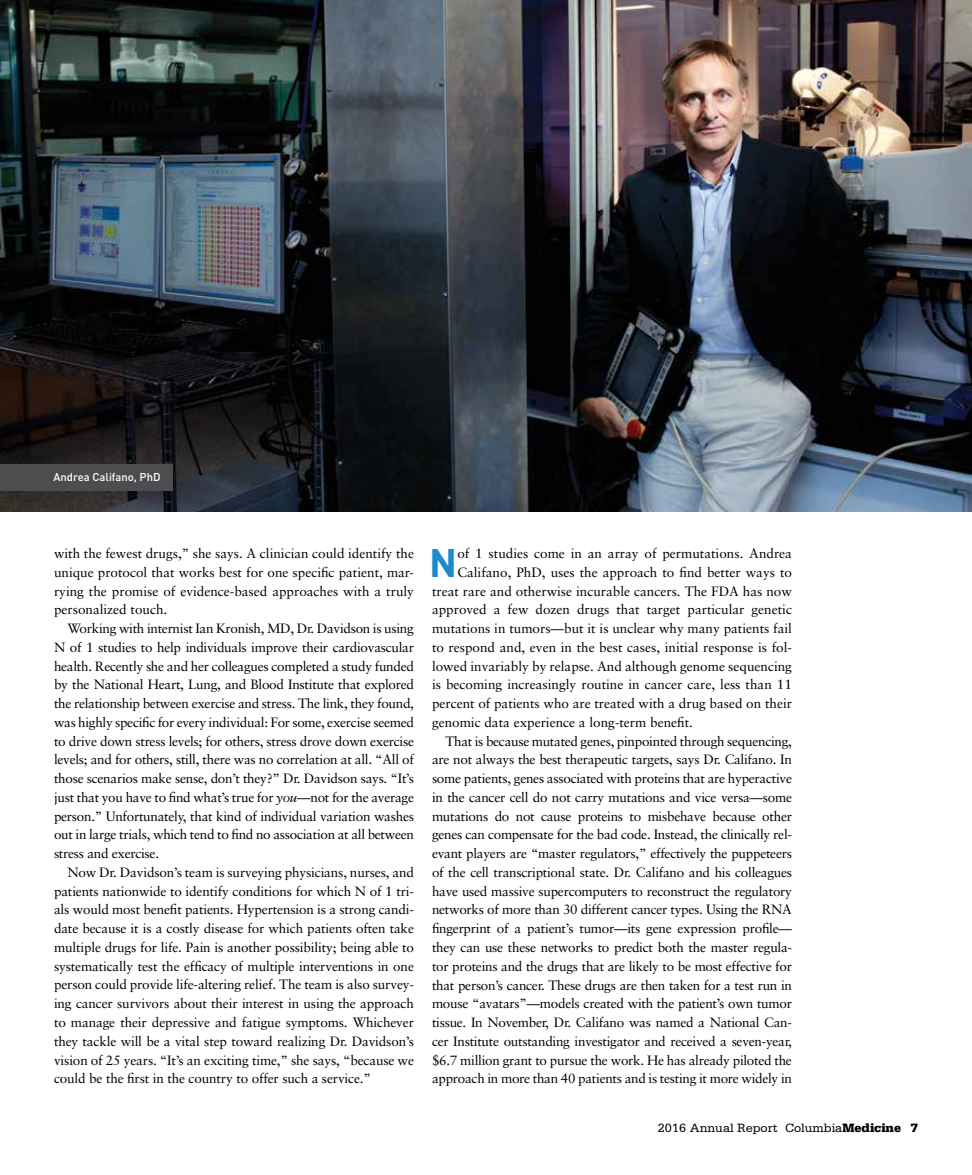
<style>
.page{position:relative;width:972px;height:1175px;background:#fff}
.page>*{position:absolute;margin:0;border:0;box-sizing:border-box;transform-origin:0 0}
.t1{font:700 39.3px "DIN";color:#1c8acb}
.t2{font:13.5px/18.8px "Sabon";letter-spacing:-.02em;color:#000;text-align:justify}
.t3{font:13.5px "Sabon";color:#000}
.t4{font:12.75px "Serifa";color:#000}
.t5{font:500 11.25px "DIN";color:#fff}
.s1{font-style:italic}
.s2{font-weight:900}
</style>
<div class="page">
<img style="left:0;top:0;width:972px;height:511px">
<div style="left:0;top:464px;width:172px;height:26px;background:#4d4d4f"></div>
<p class="t5" style="left:54px;top:470px;width:109px">Andrea Califano, PhD</p>
<p class="t2" style="left:54px;top:544px;width:362px">with the fewest drugs,” she says. A clinician could identify the unique protocol that works best for one specific patient, mar&shy;rying the promise of evidence-based approaches with a truly personalized touch.</p>
<p class="t2" style="left:54px;top:619px;width:362px;text-indent:14px">Working with internist Ian Kronish, MD, Dr. Davidson is using N of 1 studies to help individuals improve their cardiovascular health. Recently she and her colleagues completed a study funded by the National Heart, Lung, and Blood Institute that explored the relationship between exercise and stress. The link, they found, was highly specific for every individual: For some, exercise seemed to drive down stress levels; for others, stress drove down exercise levels; and for others, still, there was no correlation at all. “All of those scenarios make sense, don’t they?” Dr. Davidson says. “It’s just that you have to find what’s true for <span class="s1">you</span>—not for the average person.” Unfortunately, that kind of individual variation washes out in large trials, which tend to find no association at all between stress and exercise.</p>
<p class="t2" style="left:54px;top:862px;width:362px;text-indent:14px">Now Dr. Davidson’s team is surveying physicians, nurses, and patients nationwide to identify conditions for which N of 1 tri&shy;als would most benefit patients. Hypertension is a strong candi&shy;date because it is a costly disease for which patients often take multiple drugs for life. Pain is another possibility; being able to systematically test the efficacy of multiple interventions in one person could provide life-altering relief. The team is also survey&shy;ing cancer survivors about their interest in using the approach to manage their depressive and fatigue symptoms. Whichever they tackle will be a vital step toward realizing Dr. Davidson’s vision of 25 years. “It’s an exciting time,” she says, “because we could be the first in the country to offer such a service.”</p>
<p class="t3" style="left:457px;top:545px;width:336px">of 1 studies come in an array of permutations. Andrea</p>
<p class="t3" style="left:457px;top:564px;width:336px">Califano, PhD, uses the approach to find better ways to</p>
<p class="t3" style="left:432px;top:583px;width:361px">treat rare and otherwise incurable cancers. The FDA has now</p>
<p class="t3" style="left:432px;top:601px;width:362px">approved a few dozen drugs that target particular genetic</p>
<p class="t3" style="left:432px;top:620px;width:362px">mutations in tumors—but it is unclear why many patients fail</p>
<p class="t3" style="left:432px;top:639px;width:361px">to respond and, even in the best cases, initial response is fol-</p>
<p class="t3" style="left:432px;top:658px;width:362px">lowed invariably by relapse. And although genome sequencing</p>
<p class="t3" style="left:432px;top:676px;width:361px">is becoming increasingly routine in cancer care, less than 11</p>
<p class="t3" style="left:432px;top:695px;width:362px">percent of patients who are treated with a drug based on their</p>
<p class="t3" style="left:432px;top:714px;width:262px">genomic data experience a long-term benefit.</p>
<p class="t2" style="left:446px;top:731px;width:348px">That is because mutated genes, pinpointed through sequencing,</p>
<p class="t2" style="left:432px;top:750px;width:362px">are not always the best therapeutic targets, says Dr. Califano. In</p>
<p class="t2" style="left:432px;top:769px;width:362px">some patients, genes associated with proteins that are hyperactive</p>
<p class="t2" style="left:432px;top:787px;width:362px">in the cancer cell do not carry mutations and vice versa—some</p>
<p class="t2" style="left:432px;top:806px;width:362px">mutations do not cause proteins to misbehave because other</p>
<p class="t2" style="left:432px;top:825px;width:362px">genes can compensate for the bad code. Instead, the clinically rel-</p>
<p class="t2" style="left:432px;top:844px;width:361px">evant players are “master regulators,” effectively the puppeteers</p>
<p class="t2" style="left:432px;top:862px;width:362px">of the cell transcriptional state. Dr. Califano and his colleagues</p>
<p class="t2" style="left:432px;top:881px;width:361px">have used massive supercomputers to reconstruct the regulatory</p>
<p class="t2" style="left:432px;top:900px;width:361px">networks of more than 30 different cancer types. Using the RNA</p>
<p class="t2" style="left:432px;top:919px;width:361px">fingerprint of a patient’s tumor—its gene expression profile—</p>
<p class="t2" style="left:432px;top:937px;width:362px">they can use these networks to predict both the master regula-</p>
<p class="t2" style="left:432px;top:956px;width:362px">tor proteins and the drugs that are likely to be most effective for</p>
<p class="t2" style="left:432px;top:975px;width:362px">that person’s cancer. These drugs are then taken for a test run in</p>
<p class="t2" style="left:432px;top:994px;width:361px">mouse “avatars”—models created with the patient’s own tumor</p>
<p class="t2" style="left:432px;top:1012px;width:361px">tissue. In November, Dr. Califano was named a National Can-</p>
<p class="t2" style="left:432px;top:1031px;width:361px">cer Institute outstanding investigator and received a seven-year,</p>
<p class="t2" style="left:432px;top:1050px;width:361px">$6.7 million grant to pursue the work. He has already piloted the</p>
<p class="t2" style="left:432px;top:1069px;width:361px">approach in more than 40 patients and is testing it more widely in</p>
<h1 class="t1" style="left:429px;top:537px;width:29px">N</h1>
<p class="t4" style="left:658px;top:1120px;width:262px">2016 Annual Report Columbia<span class="s2">Medicine 7</span></p>
</div>
